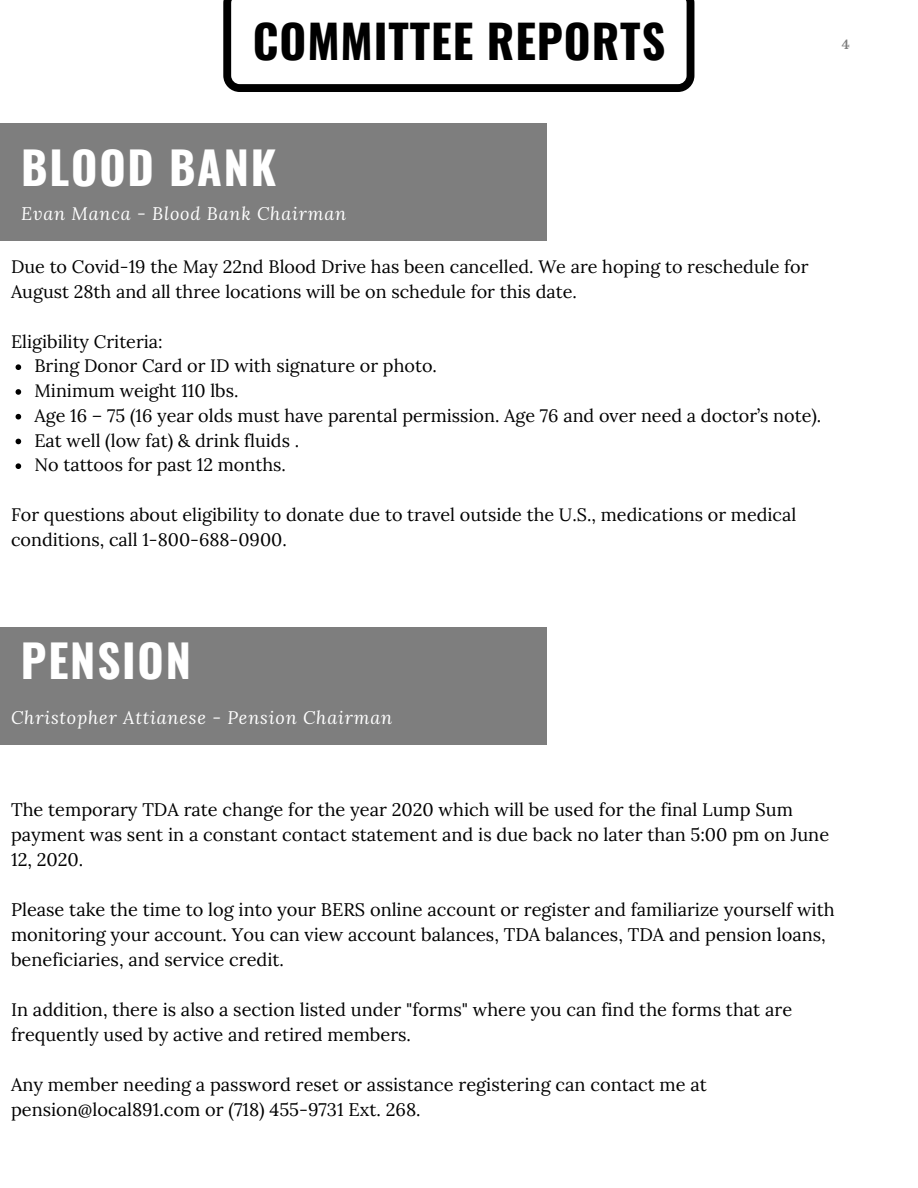
<style>
.page{position:relative;width:918px;height:1188px;background:#fff}
.page>*{position:absolute;margin:0;border:0;box-sizing:border-box;transform-origin:0 0}
.t1{font:700 45.9px "Oswald";letter-spacing:.02em;color:#000}
.t2{font:700 45px "Oswald";letter-spacing:.04em;color:#fff}
.t3{font:18.15px/25px "Lora";color:#000}
.t4{font:18px/24.8px "Lora";color:#000}
.t5{font:italic 18px "Lora";letter-spacing:.045em;color:#fff}
.t6{font:700 12px "Libre Baskerville";color:#000}
</style>
<div class="page">
<div style="left:0;top:123px;width:547px;height:118px;background:#7e7e7e"></div>
<svg style="left:16px;top:364px;width:5px;height:6px"></svg>
<svg style="left:16px;top:389px;width:5px;height:6px"></svg>
<svg style="left:16px;top:414px;width:5px;height:6px"></svg>
<svg style="left:16px;top:439px;width:5px;height:5px"></svg>
<svg style="left:16px;top:463px;width:5px;height:6px"></svg>
<div style="left:0;top:627px;width:547px;height:118px;background:#7e7e7e"></div>
<svg style="left:223px;top:0;width:471px;height:92px"></svg>
<h1 class="t1" style="left:253px;top:5px;width:414px">COMMITTEE REPORTS</h1>
<p class="t6" style="left:842px;top:37px;width:9px">4</p>
<h2 class="t2" style="left:21px;top:132px;width:257px">BLOOD BANK</h2>
<p class="t5" style="left:21px;top:201px;width:326px">Evan Manca - Blood Bank Chairman</p>
<p class="t4" style="left:11px;top:254px;width:799px">Due to Covid-19 the May 22nd Blood Drive has been cancelled. We are hoping to reschedule for<br>August 28th and all three locations will be on schedule for this date.</p>
<p class="t4" style="left:11px;top:329px;width:153px">Eligibility Criteria:</p>
<p class="t4" style="left:34px;top:353px;width:788px">Bring Donor Card or ID with signature or photo.<br>Minimum weight 110 lbs.<br>Age 16 – 75 (16 year olds must have parental permission. Age 76 and over need a doctor’s note).<br>Eat well (low fat) &amp; drink fluids .<br>No tattoos for past 12 months.</p>
<p class="t4" style="left:11px;top:502px;width:787px">For questions about eligibility to donate due to travel outside the U.S., medications or medical conditions, call 1-800-688-0900.</p>
<h2 class="t2" style="left:21px;top:625px;width:172px">PENSION</h2>
<p class="t5" style="left:11px;top:705px;width:383px">Christopher Attianese - Pension Chairman</p>
<p class="t3" style="left:11px;top:797px;width:820px">The temporary TDA rate change for the year 2020 which will be used for the final Lump Sum payment was sent in a constant contact statement and is due back no later than 5:00 pm on June<br>12, 2020.</p>
<p class="t3" style="left:11px;top:897px;width:825px">Please take the time to log into your BERS online account or register and familiarize yourself with monitoring your account. You can view account balances, TDA balances, TDA and pension loans, beneficiaries, and service credit.</p>
<p class="t3" style="left:11px;top:997px;width:783px">In addition, there is also a section listed under "forms" where you can find the forms that are frequently used by active and retired members.</p>
<p class="t3" style="left:11px;top:1072px;width:697px">Any member needing a password reset or assistance registering can contact me at pension@local891.com or (718) 455-9731 Ext. 268.</p>
</div>
